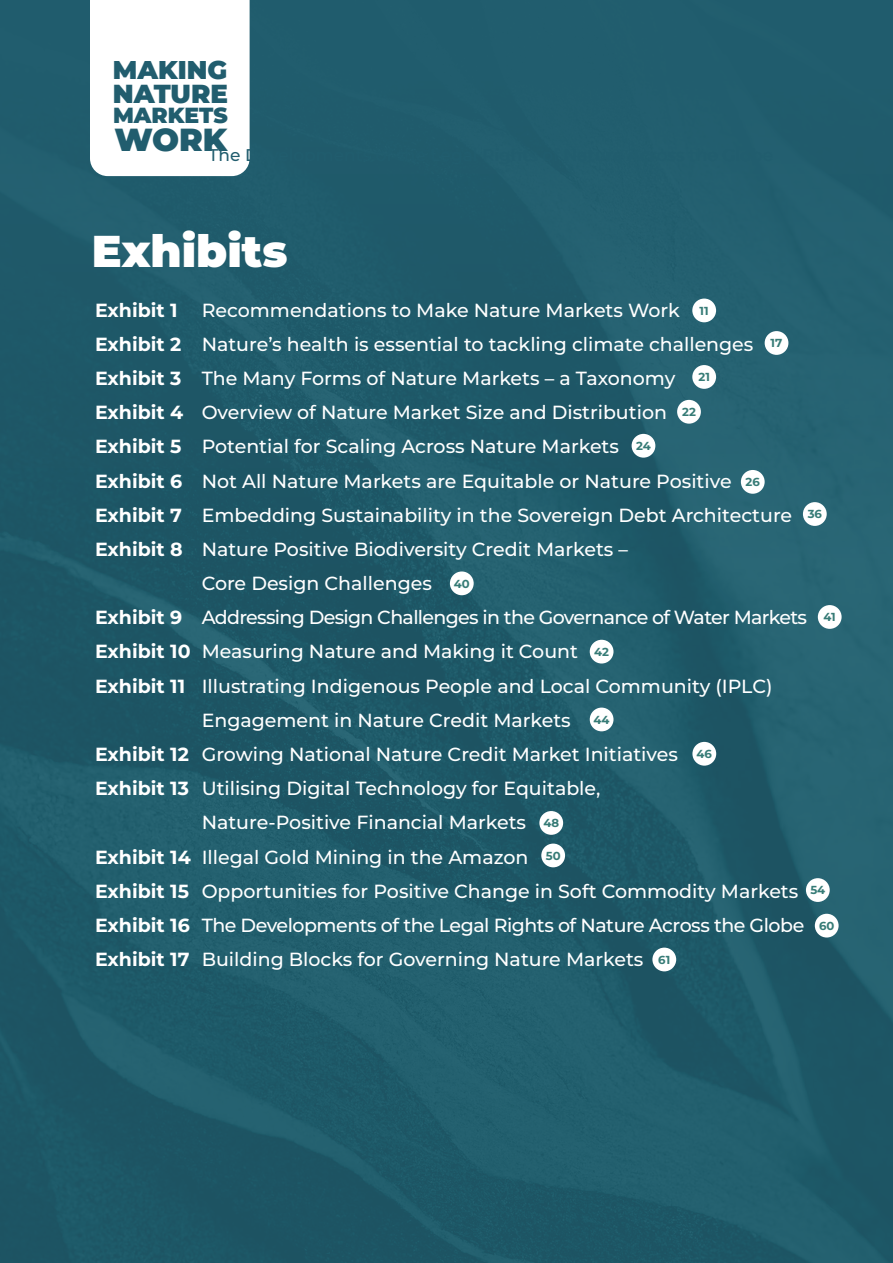
<style>
.page{position:relative;width:893px;height:1263px;background:#215d6e}
.page>*{position:absolute;margin:0;border:0;box-sizing:border-box;transform-origin:0 0}
.t1{font:900 44.55px "Montserrat";color:#fff}
.t2{font:900 31.95px "Montserrat";color:#215d6e}
.t3{font:900 26.1px "Montserrat";color:#215d6e}
.t4{font:900 25.65px "Montserrat";color:#215d6e}
.t5{font:900 21.9px "Montserrat";color:#215d6e}
.t6{font:500 19.05px/34.2px "Montserrat";color:#fff}
.t7{font:700 19.05px/34.2px "Montserrat";color:#fff}
.t8{font:700 11.7px "Montserrat";color:#367b76}
</style>
<div class="page">
<div style="left:90px;top:0;width:160px;height:176px;background:#fff"></div>
<div style="left:692px;top:299px;width:24px;height:23px;background:#fff;border-radius:50%"></div>
<div style="left:765px;top:331px;width:23px;height:24px;background:#fff;border-radius:50%"></div>
<div style="left:692px;top:365px;width:24px;height:24px;background:#fff;border-radius:50%"></div>
<div style="left:677px;top:400px;width:24px;height:24px;background:#fff;border-radius:50%"></div>
<div style="left:632px;top:434px;width:23px;height:24px;background:#fff;border-radius:50%"></div>
<div style="left:741px;top:470px;width:24px;height:24px;background:#fff;border-radius:50%"></div>
<div style="left:803px;top:502px;width:24px;height:24px;background:#fff;border-radius:50%"></div>
<div style="left:450px;top:571px;width:24px;height:24px;background:#fff;border-radius:50%"></div>
<div style="left:818px;top:605px;width:24px;height:24px;background:#fff;border-radius:50%"></div>
<div style="left:590px;top:640px;width:23px;height:23px;background:#fff;border-radius:50%"></div>
<div style="left:590px;top:708px;width:23px;height:23px;background:#fff;border-radius:50%"></div>
<div style="left:692px;top:742px;width:24px;height:24px;background:#fff;border-radius:50%"></div>
<div style="left:539px;top:811px;width:24px;height:24px;background:#fff;border-radius:50%"></div>
<div style="left:541px;top:843px;width:24px;height:24px;background:#fff;border-radius:50%"></div>
<div style="left:806px;top:878px;width:24px;height:24px;background:#fff;border-radius:50%"></div>
<div style="left:815px;top:914px;width:24px;height:23px;background:#fff;border-radius:50%"></div>
<div style="left:652px;top:948px;width:24px;height:23px;background:#fff;border-radius:50%"></div>
<h3 class="t4" style="left:113px;top:53px;width:116px">MAKING</h3>
<h3 class="t3" style="left:113px;top:76px;width:117px">NATURE</h3>
<p class="t5" style="left:113px;top:101px;width:116px">MARKETS</p>
<h2 class="t2" style="left:114px;top:118px;width:114px">WORK</h2>
<h1 class="t1" style="left:92px;top:222px;width:197px">Exhibits</h1>
<p class="t7" style="left:95px;top:292px;width:90px">Exhibit 1<br>Exhibit 2<br>Exhibit 3<br>Exhibit 4<br>Exhibit 5<br>Exhibit 6<br>Exhibit 7<br>Exhibit 8</p>
<p class="t7" style="left:95px;top:600px;width:97px">Exhibit 9<br>Exhibit 10<br>Exhibit 11</p>
<p class="t7" style="left:95px;top:737px;width:95px">Exhibit 12<br>Exhibit 13</p>
<p class="t7" style="left:95px;top:839px;width:97px;text-align:justify">Exhibit 14<br>Exhibit 15<br>Exhibit 16<br>Exhibit 17</p>
<p class="t6" style="left:202px;top:292px;width:607px">Recommendations to Make Nature Markets Work<br>Nature’s health is essential to tackling climate challenges<br>The Many Forms of Nature Markets – a Taxonomy<br>Overview of Nature Market Size and Distribution<br>Potential for Scaling Across Nature Markets<br>Not All Nature Markets are Equitable or Nature Positive Embedding Sustainability in the Sovereign Debt Architecture Nature Positive Biodiversity Credit Markets –<br>Core Design Challenges<br>Addressing Design Challenges in the Governance of Water Markets Measuring Nature and Making it Count<br>Illustrating Indigenous People and Local Community (IPLC)<br>Engagement in Nature Credit Markets<br>Growing National Nature Credit Market Initiatives<br>Utilising Digital Technology for Equitable,<br>Nature-Positive Financial Markets<br>Illegal Gold Mining in the Amazon<br>Opportunities for Positive Change in Soft Commodity Markets The Developments of the Legal Rights of Nature Across the Globe Building Blocks for Governing Nature Markets</p>
<p class="t8" style="left:700px;top:303px;width:11px">11</p>
<p class="t8" style="left:771px;top:335px;width:13px">17</p>
<p class="t8" style="left:698px;top:369px;width:13px">21</p>
<p class="t8" style="left:682px;top:404px;width:15px">22</p>
<p class="t8" style="left:636px;top:438px;width:16px">24</p>
<p class="t8" style="left:746px;top:474px;width:16px">26</p>
<p class="t8" style="left:808px;top:506px;width:16px">36</p>
<p class="t8" style="left:454px;top:576px;width:17px">40</p>
<p class="t8" style="left:823px;top:609px;width:14px">41</p>
<p class="t8" style="left:594px;top:644px;width:16px">42</p>
<p class="t8" style="left:594px;top:712px;width:18px">44</p>
<p class="t8" style="left:697px;top:746px;width:17px">46</p>
<p class="t8" style="left:543px;top:815px;width:17px">48</p>
<p class="t8" style="left:546px;top:848px;width:16px">50</p>
<p class="t8" style="left:810px;top:882px;width:16px">54</p>
<p class="t8" style="left:819px;top:918px;width:17px">60</p>
<p class="t8" style="left:658px;top:952px;width:13px">61</p>
</div>
